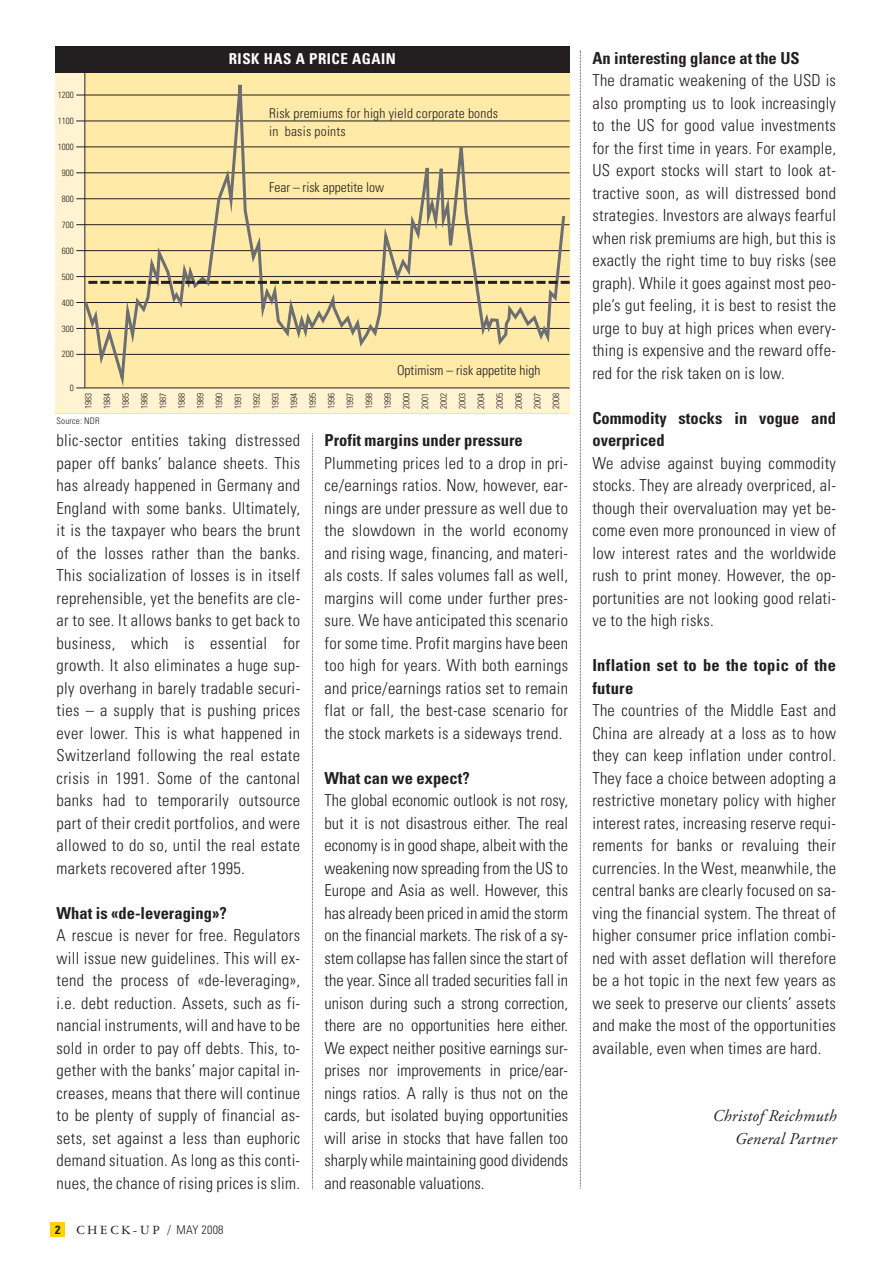
<style>
.page{position:relative;width:893px;height:1263px;background:#fff}
.page>*{position:absolute;margin:0;border:0;box-sizing:border-box;transform-origin:0 0}
.t1{font:300 condensed 16.5px/22.5px "Univers";letter-spacing:.02em;color:#231f20;text-align:justify}
.t2{font:700 condensed 16.5px/22.5px "Univers";color:#231f20}
.t3{font:700 condensed 16.5px/22.5px "Univers";letter-spacing:.02em;color:#231f20}
.t4{font:italic 16.5px/22.5px "Adobe Garamond";letter-spacing:.02em;color:#231f20;text-align:right}
.t5{font:700 condensed 15px "Univers";letter-spacing:.035em;color:#fff}
.t6{font:300 condensed 13.5px/18px "Univers";letter-spacing:.02em;color:#231f20}
.t7{font:300 condensed 13.5px "Univers";color:#231f20}
.t8{font:13.5px "American Garamond BT";letter-spacing:.2em;color:#231f20}
.t9{font:300 condensed 9px/18.8px "Univers";color:#231f20;text-align:justify}
.t10{font:300 condensed 9px "Univers";letter-spacing:.02em;color:#231f20}
.s1{font-family:"Univers";font-weight:700;font-stretch:condensed;font-size:12px}
.s2{font-family:"Univers";font-weight:300;font-stretch:condensed;font-size:12px}
</style>
<div class="page">
<svg style="left:312px;top:433px;width:1px;height:757px"></svg>
<div style="left:50px;top:1222px;width:15px;height:15px;background:#ffd200"></div>
<svg style="left:580px;top:51px;width:1px;height:1138px"></svg>
<div style="left:55px;top:70px;width:515px;height:343px;background:#fff3d1"></div>
<hr style="left:76px;top:388px;width:494px;height:1px;background:#231f20">
<hr style="left:76px;top:354px;width:494px;height:1px;background:#231f20">
<hr style="left:76px;top:328px;width:494px;height:1px;background:#231f20">
<hr style="left:76px;top:302px;width:494px;height:1px;background:#231f20">
<hr style="left:76px;top:276px;width:494px;height:1px;background:#231f20">
<hr style="left:76px;top:250px;width:494px;height:1px;background:#231f20">
<hr style="left:76px;top:224px;width:494px;height:1px;background:#231f20">
<hr style="left:76px;top:199px;width:494px;height:1px;background:#231f20">
<hr style="left:76px;top:173px;width:494px;height:1px;background:#231f20">
<hr style="left:76px;top:147px;width:494px;height:1px;background:#231f20">
<hr style="left:76px;top:121px;width:494px;height:1px;background:#231f20">
<hr style="left:76px;top:95px;width:494px;height:1px;background:#231f20">
<div style="left:55px;top:46px;width:515px;height:27px;background:#231f20"></div>
<svg style="left:82px;top:73px;width:485px;height:316px;background:#efdca0"></svg>
<svg style="left:88px;top:281px;width:482px;height:3px"></svg>
<p class="t9" style="left:58px;top:86px;width:17px">1200</p>
<p class="t9" style="left:58px;top:112px;width:17px">1100</p>
<p class="t9" style="left:58px;top:138px;width:17px">1000</p>
<p class="t9" style="left:62px;top:164px;width:13px">900</p>
<p class="t9" style="left:62px;top:190px;width:13px">800</p>
<p class="t9" style="left:62px;top:216px;width:13px">700</p>
<p class="t9" style="left:62px;top:242px;width:13px">600</p>
<p class="t9" style="left:62px;top:268px;width:13px">500</p>
<p class="t9" style="left:62px;top:294px;width:13px">400</p>
<p class="t9" style="left:62px;top:320px;width:13px">300</p>
<p class="t9" style="left:62px;top:346px;width:13px">200</p>
<p class="t9" style="left:70px;top:379px;width:5px">0</p>
<p class="t5" style="left:229px;top:53px;width:169px">RISK HAS A PRICE AGAIN</p>
<p class="t6" style="left:269px;top:105px;width:230px">Risk premiums for high yield corporate bonds in basis points</p>
<p class="t7" style="left:269px;top:182px;width:116px">Fear – risk appetite low</p>
<p class="t7" style="left:397px;top:365px;width:145px">Optimism – risk appetite high</p>
<p class="t9" style="left:80px;top:409px;width:17px;rotate:-90deg">1983<br>1984<br>1985<br>1986<br>1987<br>1988<br>1989<br>1990<br>1991<br>1992<br>1993<br>1994<br>1995<br>1996<br>1997<br>1998<br>1999<br>2000<br>2001<br>2002<br>2003<br>2004<br>2005<br>2006<br>2007<br>2008</p>
<p class="t10" style="left:57px;top:417px;width:44px">Source: NDR</p>
<p class="t1" style="left:57px;top:431px;width:245px">blic-sector entities taking distressed paper off banks’ balance sheets. This has already happened in Germany and England with some banks. Ultimately, it is the taxpayer who bears the brunt of the losses rather than the banks.<br>This socialization of losses is in itself reprehensible, yet the benefits are cle&shy;ar to see. It allows banks to get back to business, which is essential for growth. It also eliminates a huge sup&shy;ply overhang in barely tradable securi&shy;ties – a supply that is pushing prices ever lower. This is what happened in Switzerland following the real estate crisis in 1991. Some of the cantonal banks had to temporarily outsource part of their credit portfolios, and were allowed to do so, until the real estate markets recovered after 1995.</p>
<p class="t2" style="left:57px;top:903px;width:172px">What is «de-leveraging»?</p>
<p class="t1" style="left:57px;top:926px;width:245px">A rescue is never for free. Regulators will issue new guidelines. This will ex&shy;tend the process of «de-leveraging», i.e. debt reduction. Assets, such as fi&shy;nancial instruments, will and have to be sold in order to pay off debts. This, to&shy;gether with the banks’ major capital in&shy;creases, means that there will continue to be plenty of supply of financial as&shy;sets, set against a less than euphoric demand situation. As long as this conti&shy;nues, the chance of rising prices is slim.</p>
<p class="t8" style="left:55px;top:1225px;width:170px"><span class="s1">2</span> CHECK-UP / <span class="s2">MAY 2008</span></p>
<p class="t2" style="left:324px;top:431px;width:200px">Profit margins under pressure</p>
<p class="t1" style="left:324px;top:453px;width:245px">Plummeting prices led to a drop in pri&shy;ce/earnings ratios. Now, however, ear&shy;nings are under pressure as well due to the slowdown in the world economy and rising wage, financing, and materi&shy;als costs. If sales volumes fall as well, margins will come under further pres&shy;sure. We have anticipated this scenario for some time. Profit margins have been too high for years. With both earnings and price/earnings ratios set to remain flat or fall, the best-case scenario for the stock markets is a sideways trend.</p>
<p class="t2" style="left:324px;top:768px;width:147px">What can we expect?</p>
<p class="t1" style="left:324px;top:791px;width:245px">The global economic outlook is not rosy, but it is not disastrous either. The real economy is in good shape, albeit with the weakening now spreading from the US to Europe and Asia as well. However, this has already been priced in amid the storm on the financial markets. The risk of a sy&shy;stem collapse has fallen since the start of the year. Since all traded securities fall in unison during such a strong correction, there are no opportunities here either.<br>We expect neither positive earnings sur&shy;prises nor improvements in price/ear&shy;nings ratios. A rally is thus not on the cards, but isolated buying opportunities will arise in stocks that have fallen too sharply while maintaining good dividends and reasonable valuations.</p>
<p class="t2" style="left:592px;top:48px;width:209px">An interesting glance at the US</p>
<p class="t1" style="left:592px;top:71px;width:245px">The dramatic weakening of the USD is also prompting us to look increasingly to the US for good value investments for the first time in years. For example, US export stocks will start to look at&shy;tractive soon, as will distressed bond strategies. Investors are always fearful when risk premiums are high, but this is exactly the right time to buy risks (see graph). While it goes against most peo&shy;ple’s gut feeling, it is best to resist the urge to buy at high prices when every&shy;thing is expensive and the reward offe&shy;red for the risk taken on is low.</p>
<p class="t2" style="left:592px;top:408px;width:245px">Commodity stocks in vogue and overpriced</p>
<p class="t1" style="left:592px;top:453px;width:245px">We advise against buying commodity stocks. They are already overpriced, al&shy;though their overvaluation may yet be&shy;come even more pronounced in view of low interest rates and the worldwide rush to print money. However, the op&shy;portunities are not looking good relati&shy;ve to the high risks.</p>
<p class="t3" style="left:592px;top:656px;width:245px">Inflation set to be the topic of the future</p>
<p class="t1" style="left:592px;top:701px;width:245px">The countries of the Middle East and China are already at a loss as to how they can keep inflation under control.<br>They face a choice between adopting a restrictive monetary policy with higher interest rates, increasing reserve requi&shy;rements for banks or revaluing their currencies. In the West, meanwhile, the central banks are clearly focused on sa&shy;ving the financial system. The threat of higher consumer price inflation combi&shy;ned with asset deflation will therefore be a hot topic in the next few years as we seek to preserve our clients’ assets and make the most of the opportunities available, even when times are hard.</p>
<p class="t4" style="left:712px;top:1106px;width:125px">Christof Reichmuth<br>General Partner</p>
</div>
